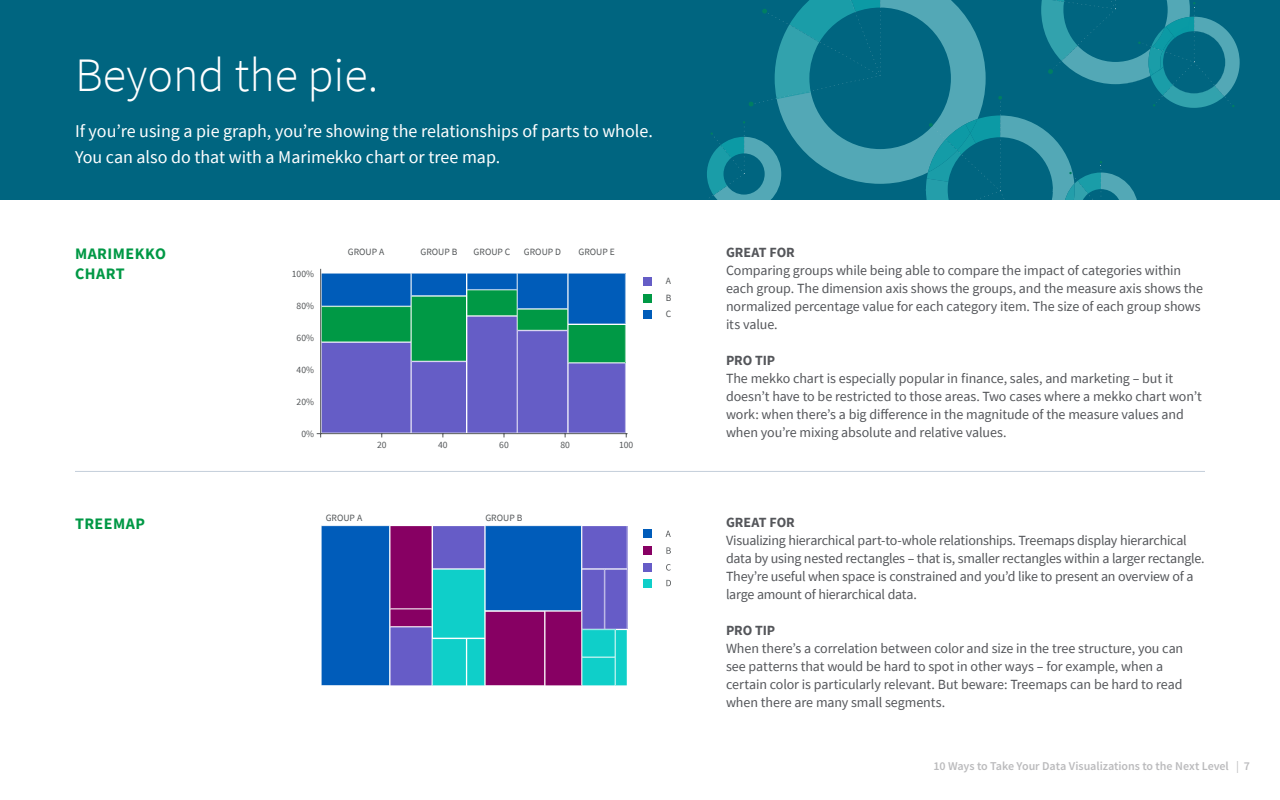
<style>
.page{position:relative;width:1280px;height:800px;background:#fff}
.page>*{position:absolute;margin:0;border:0;box-sizing:border-box;transform-origin:0 0}
.t1{font:300 48px "Source Sans Pro";color:#fff}
.BODY_P{font:18px/26px "Source Sans Pro";color:#fff}
.t2{font:700 16px/20px "Source Sans Pro";letter-spacing:.03em;color:#009845}
.Callout_P{font:14px/18px "Source Sans Pro";letter-spacing:-.01em;color:#54565a}
.t3{font:600 12px "Source Sans Pro";letter-spacing:-.005em;color:#bbbbbd}
.t4{font:9.6px/17.3px "Source Sans Pro";color:#545759}
.s1{font-weight:700}
.s2{font-weight:400}
</style>
<div class="page">
<div style="left:0;top:0;width:1280px;height:200px;background:#006580"></div>
<svg style="left:707px;top:0;width:533px;height:200px"></svg>
<img style="left:1144px;top:47px;width:19px;height:34px">
<img style="left:1165px;top:17px;width:29px;height:21px">
<hr style="left:75px;top:471px;width:1130px;height:1px;background:#c4cfda">
<hr style="left:317px;top:433px;width:311px;height:1px;background:#545759">
<hr style="left:320px;top:269px;width:1px;height:168px;background:#545759">
<svg style="left:321px;top:273px;width:306px;height:164px;background:#4775aa"></svg>
<div style="left:643px;top:277px;width:9px;height:9px;background:#655dc6"></div>
<div style="left:643px;top:294px;width:9px;height:9px;background:#009945"></div>
<div style="left:643px;top:310px;width:9px;height:9px;background:#005cb9"></div>
<svg style="left:321px;top:525px;width:306px;height:161px;background:#3d60ad"></svg>
<svg style="left:666px;top:531px;width:5px;height:6px"></svg>
<svg style="left:666px;top:547px;width:5px;height:7px"></svg>
<svg style="left:666px;top:564px;width:5px;height:7px"></svg>
<div style="left:643px;top:529px;width:9px;height:9px;background:#005cba"></div>
<div style="left:643px;top:546px;width:9px;height:9px;background:#870063"></div>
<div style="left:643px;top:563px;width:9px;height:9px;background:#665cc7"></div>
<svg style="left:666px;top:580px;width:5px;height:6px"></svg>
<div style="left:643px;top:579px;width:9px;height:9px;background:#0fcfc9"></div>
<h2 class="t1" style="left:75px;top:46px;width:305px">Beyond the pie.</h2>
<p class="BODY_P" style="left:75px;top:118px;width:579px">If you’re using a pie graph, you’re showing the relationships of parts to whole.<br>You can also do that with a Marimekko chart or tree map.</p>
<p class="t2" style="left:75px;top:244px;width:92px">MARIMEKKO<br>CHART</p>
<p class="t2" style="left:75px;top:513px;width:72px">TREEMAP</p>
<p class="t4" style="left:292px;top:265px;width:24px">100%</p>
<p class="t4" style="left:297px;top:297px;width:19px">80%</p>
<p class="t4" style="left:297px;top:329px;width:19px">60%</p>
<p class="t4" style="left:297px;top:361px;width:19px">40%</p>
<p class="t4" style="left:297px;top:394px;width:19px">20%</p>
<p class="t4" style="left:301px;top:426px;width:14px">0%</p>
<p class="t4" style="left:348px;top:243px;width:38px">GROUP A</p>
<p class="t4" style="left:420px;top:243px;width:38px">GROUP B</p>
<p class="t4" style="left:474px;top:243px;width:38px">GROUP C</p>
<p class="t4" style="left:524px;top:243px;width:39px">GROUP D</p>
<p class="t4" style="left:579px;top:243px;width:38px">GROUP E</p>
<p class="t4" style="left:377px;top:436px;width:11px">20</p>
<p class="t4" style="left:438px;top:436px;width:11px">40</p>
<p class="t4" style="left:499px;top:436px;width:11px">60</p>
<p class="t4" style="left:560px;top:436px;width:11px">80</p>
<p class="t4" style="left:619px;top:436px;width:16px">100</p>
<p class="t4" style="left:326px;top:510px;width:38px">GROUP A</p>
<p class="t4" style="left:485px;top:510px;width:38px">GROUP B</p>
<p class="t4" style="left:666px;top:272px;width:7px">A<br>B</p>
<p class="t4" style="left:666px;top:305px;width:7px">C</p>
<p class="Callout_P" style="left:726px;top:243px;width:479px"><span class="s1">GREAT FOR<br></span>Comparing groups while being able to compare the impact of categories within each group. The dimension axis shows the groups, and the measure axis shows the normalized percentage value for each category item. The size of each group shows its value.</p>
<p class="Callout_P" style="left:726px;top:351px;width:477px"><span class="s1">PRO TIP<br></span>The mekko chart is especially popular in finance, sales, and marketing – but it doesn’t have to be restricted to those areas. Two cases where a mekko chart won’t work: when there’s a big difference in the magnitude of the measure values and when you’re mixing absolute and relative values.</p>
<p class="Callout_P" style="left:726px;top:513px;width:480px"><span class="s1">GREAT FOR<br></span>Visualizing hierarchical part-to-whole relationships. Treemaps display hierarchical data by using nested rectangles – that is, smaller rectangles within a larger rectangle.<br>They’re useful when space is constrained and you’d like to present an overview of a large amount of hierarchical data.</p>
<p class="Callout_P" style="left:726px;top:621px;width:459px"><span class="s1">PRO TIP<br></span>When there’s a correlation between color and size in the tree structure, you can see patterns that would be hard to spot in other ways – for example, when a certain color is particularly relevant. But beware: Treemaps can be hard to read when there are many small segments.</p>
<p class="t3" style="left:934px;top:758px;width:318px">10 Ways to Take Your Data Visualizations to the Next Level <span class="s2">|</span> 7</p>
</div>
